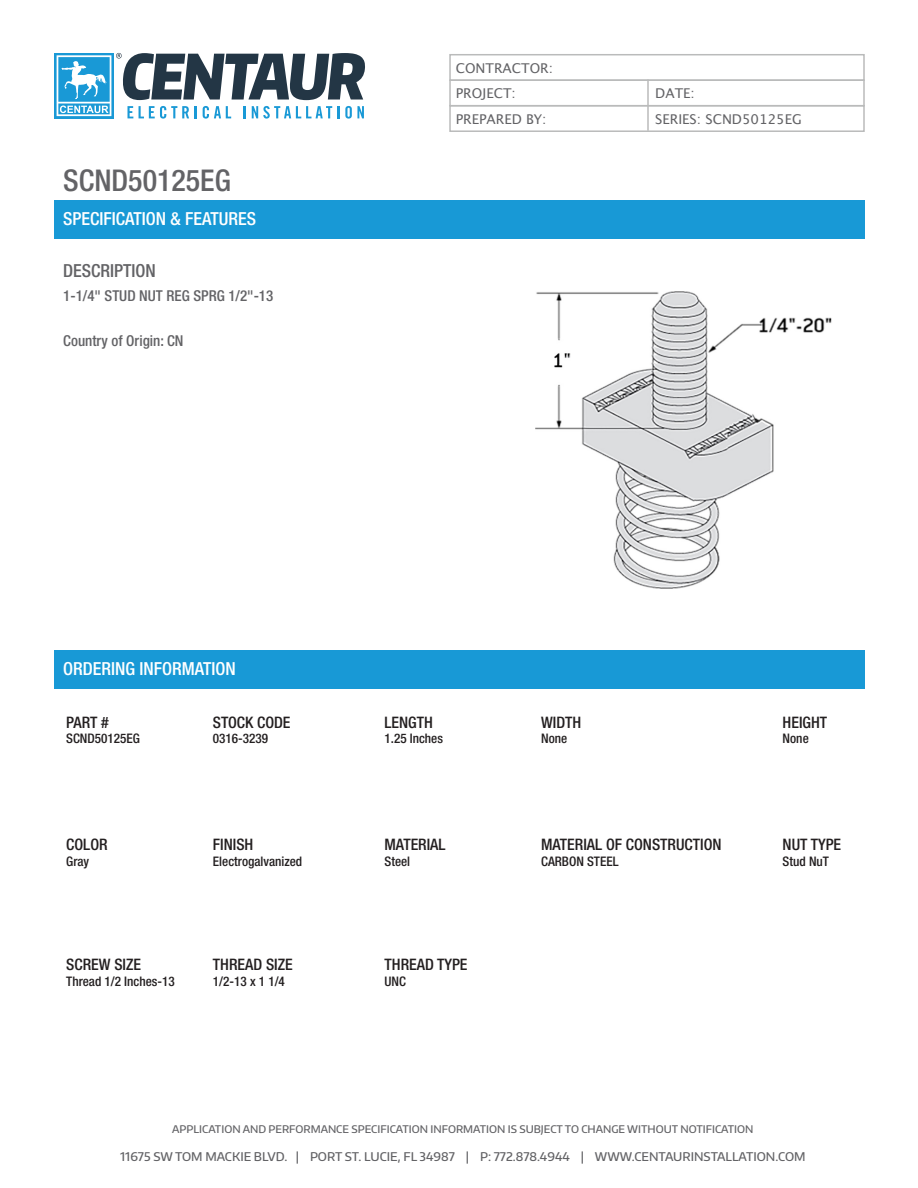
<style>
.page{position:relative;width:918px;height:1188px;background:#fff}
.page>*{position:absolute;margin:0;border:0;box-sizing:border-box;transform-origin:0 0}
.t1{font:500 condensed 30px "Helvetica Neue";color:#636366}
.t2{font:500 condensed 18px "Helvetica Neue";color:#fff}
.t3{font:500 condensed 18px "Helvetica Neue";color:#636366}
.t4{font:500 condensed 15.9px "Helvetica Neue";color:#231f20}
.t5{font:500 condensed 15px "Helvetica Neue";color:#636366}
.t6{font:13.5px "Lucida Grande";color:#636366}
.t7{font:500 condensed 13.2px "Helvetica Neue";color:#231f20}
.t8{font:500 12px "Encode Sans Normal";color:#636366}
.t9{font:500 10.5px "Encode Sans Normal";color:#636366}
</style>
<div class="page">
<svg style="left:54px;top:53px;width:3px;height:65px"></svg>
<svg style="left:57px;top:53px;width:308px;height:65px"></svg>
<div style="left:449px;top:54px;width:416px;height:27px;border:2px solid #babbbb"></div>
<div style="left:449px;top:79px;width:416px;height:27px;border:2px solid #babbbb"></div>
<hr style="left:647px;top:80px;width:2px;height:25px;background:#babbbb">
<div style="left:449px;top:105px;width:416px;height:27px;border:2px solid #babbbb"></div>
<hr style="left:647px;top:106px;width:2px;height:24px;background:#babbbb">
<div style="left:54px;top:200px;width:811px;height:39px;background:#1899d6"></div>
<div style="left:54px;top:650px;width:811px;height:39px;background:#1899d6"></div>
<img style="left:535px;top:292px;width:297px;height:297px">
<p class="t1" style="left:63px;top:163px;width:169px">SCND50125EG</p>
<p class="t2" style="left:63px;top:208px;width:195px">SPECIFICATION &amp; FEATURES</p>
<p class="t3" style="left:63px;top:260px;width:94px">DESCRIPTION</p>
<p class="t5" style="left:63px;top:286px;width:212px">1-1/4" STUD NUT REG SPRG 1/2"-13</p>
<p class="t5" style="left:63px;top:331px;width:122px">Country of Origin: CN</p>
<p class="t6" style="left:456px;top:60px;width:99px">CONTRACTOR:</p>
<p class="t6" style="left:456px;top:86px;width:62px">PROJECT:</p>
<p class="t6" style="left:655px;top:86px;width:41px">DATE:</p>
<p class="t6" style="left:456px;top:111px;width:92px">PREPARED BY:</p>
<p class="t6" style="left:655px;top:111px;width:148px">SERIES: SCND50125EG</p>
<p class="t2" style="left:63px;top:658px;width:174px">ORDERING INFORMATION</p>
<p class="t4" style="left:66px;top:712px;width:44px">PART #</p>
<p class="t7" style="left:66px;top:731px;width:75px">SCND50125EG</p>
<p class="t4" style="left:213px;top:712px;width:79px">STOCK CODE</p>
<p class="t7" style="left:213px;top:731px;width:57px">0316-3239</p>
<p class="t4" style="left:385px;top:712px;width:50px">LENGTH</p>
<p class="t7" style="left:385px;top:731px;width:60px">1.25 Inches</p>
<p class="t4" style="left:541px;top:712px;width:42px">WIDTH</p>
<p class="t7" style="left:541px;top:731px;width:28px">None</p>
<p class="t4" style="left:783px;top:712px;width:46px">HEIGHT</p>
<p class="t7" style="left:783px;top:731px;width:28px">None</p>
<p class="t4" style="left:66px;top:835px;width:43px">COLOR</p>
<p class="t7" style="left:66px;top:854px;width:24px">Gray</p>
<p class="t4" style="left:213px;top:835px;width:42px">FINISH</p>
<p class="t7" style="left:213px;top:854px;width:91px">Electrogalvanized</p>
<p class="t4" style="left:385px;top:835px;width:63px">MATERIAL</p>
<p class="t7" style="left:385px;top:854px;width:27px">Steel</p>
<p class="t4" style="left:541px;top:835px;width:182px">MATERIAL OF CONSTRUCTION</p>
<p class="t7" style="left:541px;top:854px;width:79px">CARBON STEEL</p>
<p class="t4" style="left:783px;top:835px;width:60px">NUT TYPE</p>
<p class="t7" style="left:783px;top:854px;width:48px">Stud NuT</p>
<p class="t4" style="left:66px;top:955px;width:76px">SCREW SIZE</p>
<p class="t7" style="left:66px;top:974px;width:110px">Thread 1/2 Inches-13</p>
<p class="t4" style="left:213px;top:955px;width:81px">THREAD SIZE</p>
<p class="t7" style="left:213px;top:974px;width:73px">1/2-13 x 1 1/4</p>
<p class="t4" style="left:385px;top:955px;width:85px">THREAD TYPE</p>
<p class="t7" style="left:385px;top:974px;width:23px">UNC</p>
<p class="t9" style="left:172px;top:1122px;width:583px">APPLICATION AND PERFORMANCE SPECIFICATION INFORMATION IS SUBJECT TO CHANGE WITHOUT NOTIFICATION</p>
<p class="t8" style="left:120px;top:1149px;width:687px">11675 SW TOM MACKIE BLVD. | PORT ST. LUCIE, FL 34987 | P: 772.878.4944 | WWW.CENTAURINSTALLATION.COM</p>
</div>
